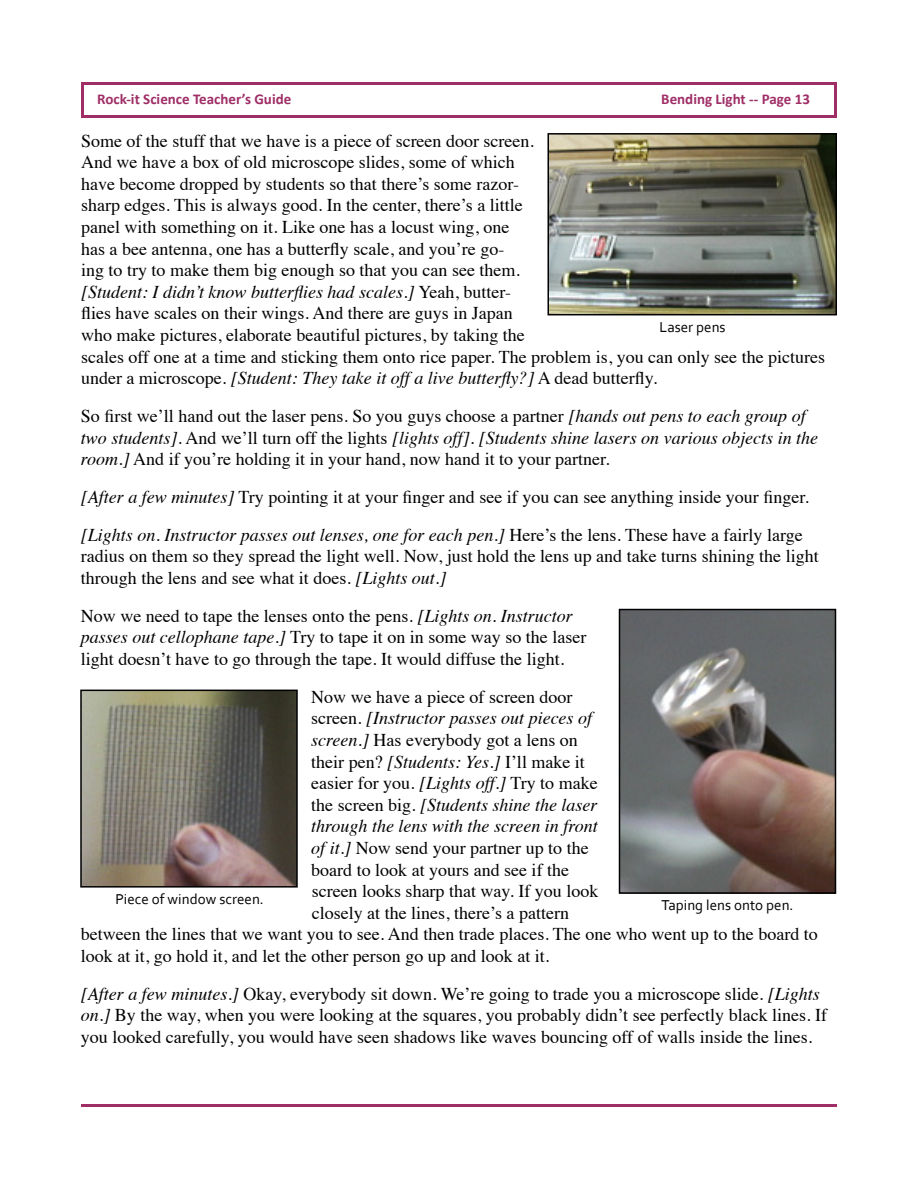
<style>
.page{position:relative;width:918px;height:1188px;background:#fff}
.page>*{position:absolute;margin:0;border:0;box-sizing:border-box;transform-origin:0 0}
.t1{font:18px/21.6px "Times";color:#000}
.t2{font:italic 18px "Times";color:#000}
.t3{font:700 15px "Calibri";color:#9f2e66}
.t4{font:15px "Corbel";color:#000}
.s1{font-style:italic}
.s2{font-style:normal}
</style>
<div class="page">
<div style="left:81px;top:82px;width:756px;height:36px;border:3px solid #9f2e66"></div>
<hr style="left:81px;top:1104px;width:756px;height:3px;background:#9f2e66">
<img style="left:551px;top:136px;width:283px;height:176px">
<div style="left:548px;top:133px;width:289px;height:182px;border:2px solid #000"></div>
<img style="left:622px;top:612px;width:211px;height:279px">
<div style="left:619px;top:609px;width:217px;height:285px;border:2px solid #000"></div>
<img style="left:83px;top:693px;width:212px;height:192px">
<div style="left:80px;top:690px;width:218px;height:198px;border:2px solid #000"></div>
<p class="t3" style="left:97px;top:90px;width:196px">Rock-it Science Teacher’s Guide</p>
<p class="t3" style="left:661px;top:90px;width:150px">Bending Light -- Page 13</p>
<p class="t1" style="left:81px;top:128px;width:746px">Some of the stuff that we have is a piece of screen door screen.<br>And we have a box of old microscope slides, some of which<br>have become dropped by students so that there’s some razor-<br>sharp edges. This is always good. In the center, there’s a little<br>panel with something on it. Like one has a locust wing, one<br>has a bee antenna, one has a butterfly scale, and you’re go-<br>ing to try to make them big enough so that you can see them.<br><span class="s1">[Student: I didn’t know butterflies had scales.]</span> Yeah, butter-<br>flies have scales on their wings. And there are guys in Japan<br>who make pictures, elaborate beautiful pictures, by taking the<br>scales off one at a time and sticking them onto rice paper. The problem is, you can only see the pictures under a microscope. <span class="s1">[Student: They take it off a live butterfly?]</span> A dead butterfly.</p>
<p class="t1" style="left:81px;top:404px;width:739px">So first we’ll hand out the laser pens. So you guys choose a partner <span class="s1">[hands out pens to each group of two students].</span> And we’ll turn off the lights <span class="s1">[lights off]. [Students shine lasers on various objects in the room.]</span> And if you’re holding it in your hand, now hand it to your partner.</p>
<p class="t1" style="left:81px;top:476px;width:727px;line-height:37.8px"><span class="s1">[After a few minutes]</span> Try pointing it at your finger and see if you can see anything inside your finger. <span class="s1">[Lights on. Instructor passes out lenses, one for each pen.]</span> Here’s the lens. These have a fairly large</p>
<p class="t1" style="left:81px;top:544px;width:739px">radius on them so they spread the light well. Now, just hold the lens up and take turns shining the light through the lens and see what it does. <span class="s1">[Lights out.]</span></p>
<p class="t1" style="left:81px;top:603px;width:507px">Now we need to tape the lenses onto the pens. <span class="s1">[Lights on. Instructor passes out cellophane tape.]</span> Try to tape it on in some way so the laser light doesn’t have to go through the tape. It would diffuse the light.</p>
<p class="t1" style="left:311px;top:684px;width:263px">Now we have a piece of screen door</p>
<p class="t2" style="left:311px;top:703px;width:282px"><span class="s2">screen.</span> [Instructor passes out pieces of</p>
<p class="t1" style="left:311px;top:728px;width:268px"><span class="s1">screen.]</span> Has everybody got a lens on</p>
<p class="t1" style="left:311px;top:749px;width:275px">their pen? <span class="s1">[Students: Yes.]</span> I’ll make it</p>
<p class="t1" style="left:311px;top:771px;width:288px">easier for you. <span class="s1">[Lights off.]</span> Try to make</p>
<p class="t2" style="left:311px;top:789px;width:288px"><span class="s2">the screen big.</span> [Students shine the laser</p>
<p class="t2" style="left:311px;top:811px;width:288px">through the lens with the screen in front</p>
<p class="t1" style="left:311px;top:836px;width:279px"><span class="s1">of it.]</span> Now send your partner up to the</p>
<p class="t1" style="left:311px;top:857px;width:259px">board to look at yours and see if the</p>
<p class="t1" style="left:312px;top:879px;width:288px">screen looks sharp that way. If you look</p>
<p class="t1" style="left:312px;top:900px;width:259px">closely at the lines, there’s a pattern</p>
<p class="t1" style="left:81px;top:922px;width:738px">between the lines that we want you to see. And then trade places. The one who went up to the board to</p>
<p class="t1" style="left:81px;top:944px;width:467px">look at it, go hold it, and let the other person go up and look at it.</p>
<p class="t1" style="left:81px;top:981px;width:748px"><span class="s1">[After a few minutes.]</span> Okay, everybody sit down. We’re going to trade you a microscope slide. <span class="s1">[Lights on.]</span> By the way, when you were looking at the squares, you probably didn’t see perfectly black lines. If you looked carefully, you would have seen shadows like waves bouncing off of walls inside the lines.</p>
<p class="t4" style="left:660px;top:318px;width:68px">Laser pens</p>
<p class="t4" style="left:115px;top:890px;width:150px">Piece of window screen.</p>
<p class="t4" style="left:661px;top:896px;width:134px">Taping lens onto pen.</p>
</div>
